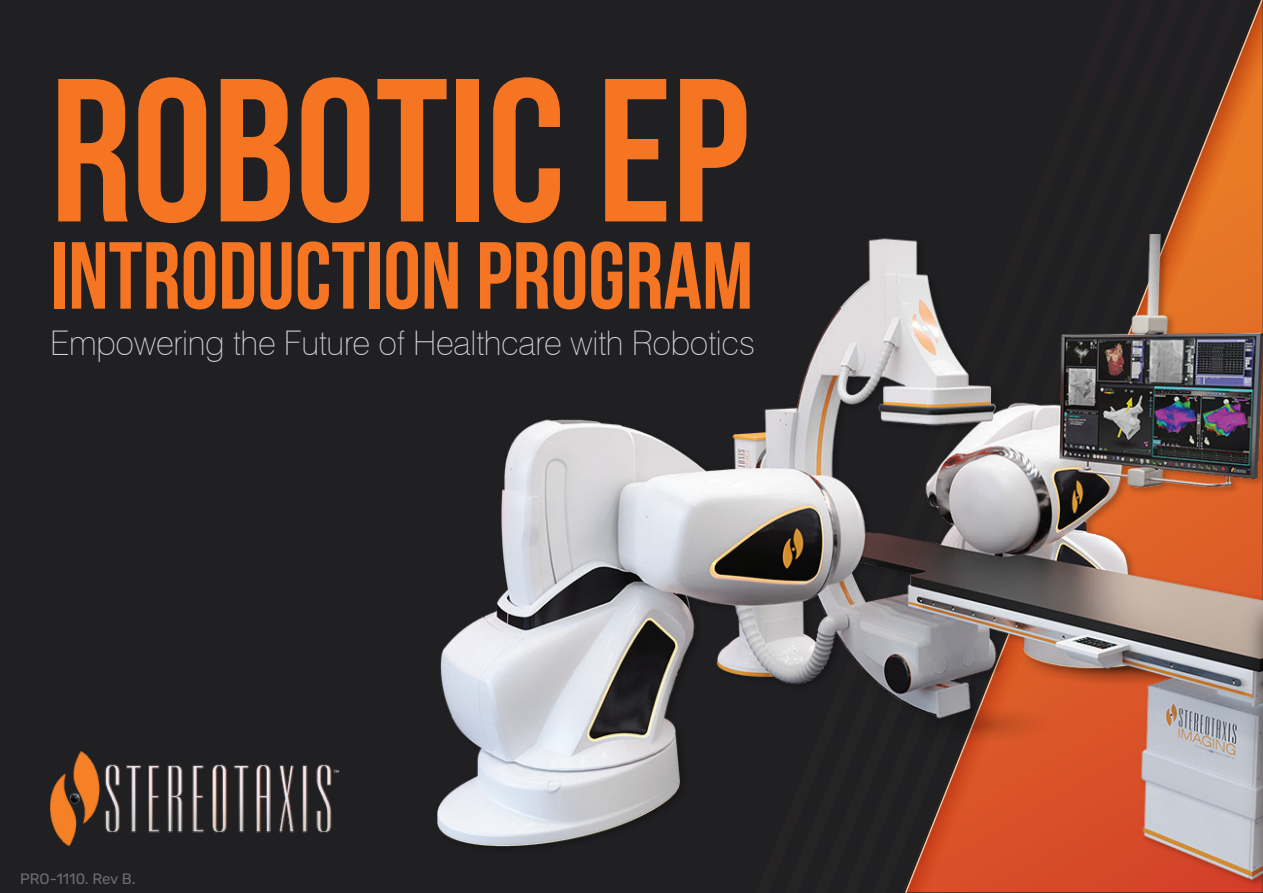
<style>
.page{position:relative;width:1263px;height:893px;background:#202023}
.page>*{position:absolute;margin:0;border:0;box-sizing:border-box;transform-origin:0 0}
.t1{font:700 203.4px "Bebas Neue";color:#f57523}
.t2{font:700 94.8px "Bebas Neue";color:#f57523}
.t3{font:100 33.9px "Swiss 721 BT";letter-spacing:-.01em;color:#d0d1d3}
.t4{font:15px "Rubik";color:#6c6d70}
</style>
<div class="page">
<svg style="left:905px;top:0;width:358px;height:892px"></svg>
<img style="left:438px;top:234px;width:825px;height:646px">
<img style="left:1157px;top:486px;width:106px;height:406px">
<img style="left:50px;top:751px;width:289px;height:95px">
<h1 class="t1" style="left:50px;top:40px;width:701px">ROBOTIC EP</h1>
<h2 class="t2" style="left:50px;top:224px;width:705px">INTRODUCTION PROGRAM</h2>
<p class="t3" style="left:50px;top:322px;width:706px">Empowering the Future of Healthcare with Robotics</p>
<p class="t4" style="left:20px;top:870px;width:117px">PRO-1110. Rev B.</p>
</div>
